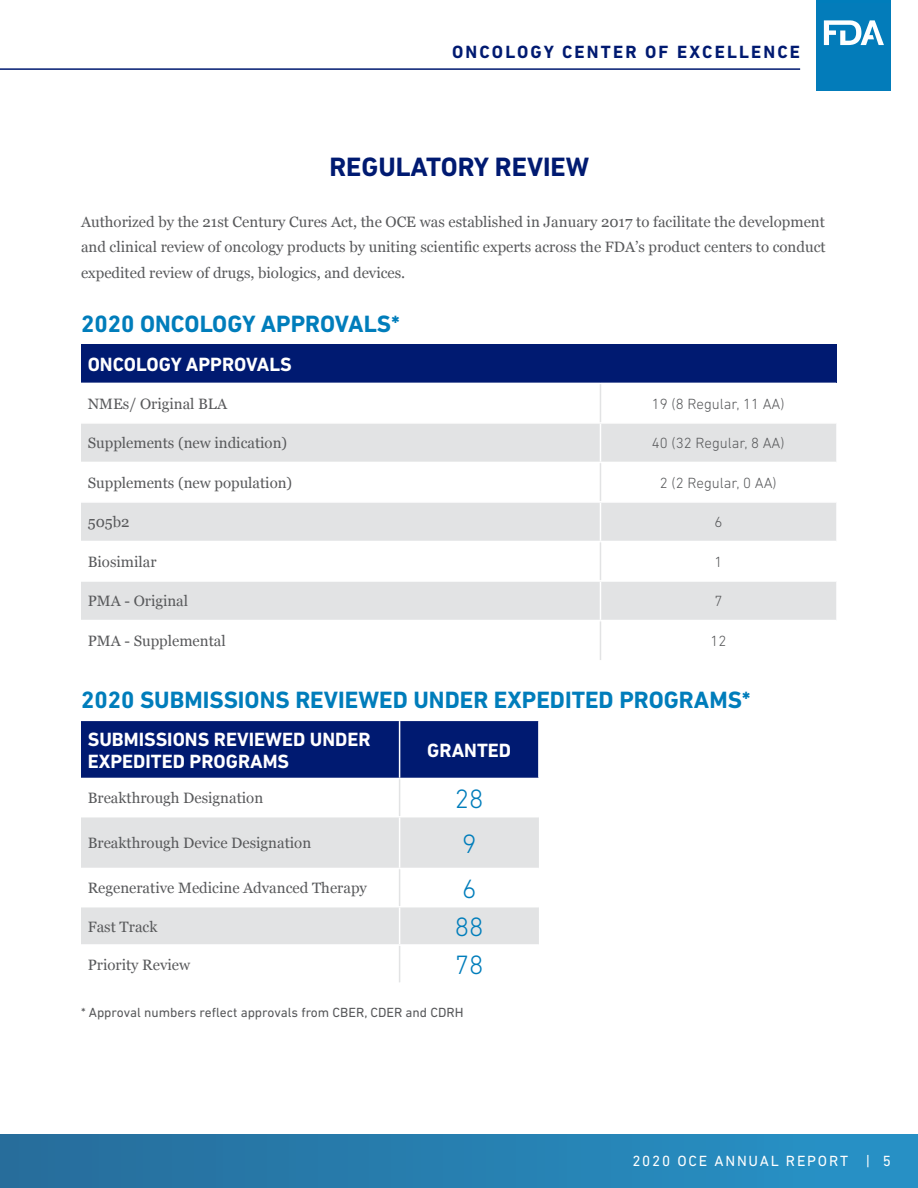
<style>
.page{position:relative;width:918px;height:1188px;background:#fff}
.page>*{position:absolute;margin:0;border:0;box-sizing:border-box;transform-origin:0 0}
.t1{font:700 27px "DIN Next LT Pro";color:#001a71}
.Body_Paragraph{font:300 27px "DIN Next LT Pro";color:#007dbb}
.t2{font:700 24px "DIN Next LT Pro";color:#007dbb}
.Body_Paragraph-2{font:700 19.5px/22.5px "DIN Next LT Pro";color:#fff}
.t3{font:700 18px "DIN Next LT Pro";letter-spacing:.12em;color:#001a71}
.Body_Paragraph-3{font:15px/25.5px "Georgia";color:#58595b;text-align:justify}
.Body_Paragraph-4{font:300 15px "DIN Next LT Pro";color:#58595b}
.t4{font:15px "DIN Next LT Pro";letter-spacing:.12em;color:#fff}
.t5{font:13.5px "DIN Next LT Pro";color:#58595b}
</style>
<div class="page">
<div style="left:816px;top:0;width:75px;height:91px;background:#007dbb"></div>
<svg style="left:824px;top:20px;width:60px;height:25px"></svg>
<hr style="left:0;top:68px;width:800px;height:2px;background:#001a71">
<div style="left:0;top:1134px;width:918px;height:54px;background:linear-gradient(to right,#276c9a,#2793c7)"></div>
<div style="left:81px;top:345px;width:755px;height:38px;background:#001a71"></div>
<svg style="left:81px;top:424px;width:755px;height:196px;fill:#e2e3e4"></svg>
<hr style="left:600px;top:424px;width:1px;height:38px;background:#fff">
<hr style="left:81px;top:462px;width:519px;height:1px;background:#fff">
<hr style="left:600px;top:462px;width:236px;height:1px;background:#fff">
<hr style="left:600px;top:384px;width:1px;height:38px;background:#e2e3e4">
<hr style="left:600px;top:463px;width:1px;height:38px;background:#e2e3e4">
<hr style="left:600px;top:542px;width:1px;height:38px;background:#e2e3e4">
<hr style="left:600px;top:621px;width:1px;height:39px;background:#e2e3e4">
<hr style="left:81px;top:501px;width:519px;height:2px;background:#fff">
<hr style="left:600px;top:501px;width:236px;height:2px;background:#fff">
<hr style="left:81px;top:541px;width:519px;height:1px;background:#fff">
<hr style="left:600px;top:541px;width:236px;height:1px;background:#fff">
<hr style="left:600px;top:503px;width:1px;height:38px;background:#fff">
<hr style="left:81px;top:580px;width:519px;height:2px;background:#fff">
<hr style="left:600px;top:580px;width:236px;height:2px;background:#fff">
<hr style="left:600px;top:582px;width:1px;height:38px;background:#fff">
<div style="left:81px;top:721px;width:457px;height:57px;background:#001a71"></div>
<svg style="left:81px;top:817px;width:458px;height:127px;fill:#e2e3e4"></svg>
<hr style="left:81px;top:906px;width:319px;height:1px;background:#fff">
<hr style="left:399px;top:721px;width:1px;height:57px;background:#fff">
<hr style="left:81px;top:868px;width:319px;height:1px;background:#fff">
<hr style="left:399px;top:779px;width:1px;height:37px;background:#e2e3e4">
<hr style="left:399px;top:869px;width:1px;height:37px;background:#e2e3e4">
<hr style="left:399px;top:946px;width:1px;height:36px;background:#e2e3e4">
<hr style="left:399px;top:817px;width:1px;height:51px;background:#fff">
<hr style="left:400px;top:868px;width:139px;height:1px;background:#fff">
<hr style="left:400px;top:906px;width:139px;height:1px;background:#fff">
<hr style="left:399px;top:907px;width:1px;height:37px;background:#fff">
<p class="t3" style="left:452px;top:41px;width:350px">ONCOLOGY CENTER OF EXCELLENCE</p>
<h1 class="t1" style="left:329px;top:151px;width:261px">REGULATORY REVIEW</h1>
<p class="Body_Paragraph-3" style="left:81px;top:208px;width:746px">Authorized by the 21st Century Cures Act, the OCE was established in January 2017 to facilitate the development and clinical review of oncology products by uniting scientific experts across the FDA’s product centers to conduct expedited review of drugs, biologics, and devices.</p>
<h2 class="t2" style="left:81px;top:310px;width:321px">2020 ONCOLOGY APPROVALS*</h2>
<p class="Body_Paragraph-2" style="left:88px;top:353px;width:206px">ONCOLOGY APPROVALS</p>
<p class="Body_Paragraph-3" style="left:88px;top:390px;width:141px">NMEs/ Original BLA</p>
<p class="Body_Paragraph-4" style="left:652px;top:395px;width:134px">19 (8 Regular, 11 AA)</p>
<p class="Body_Paragraph-3" style="left:88px;top:430px;width:201px">Supplements (new indication)</p>
<p class="Body_Paragraph-4" style="left:652px;top:435px;width:134px">40 (32 Regular, 8 AA)</p>
<p class="Body_Paragraph-3" style="left:88px;top:469px;width:206px">Supplements (new population)</p>
<p class="Body_Paragraph-4" style="left:660px;top:474px;width:118px">2 (2 Regular, 0 AA)</p>
<p class="Body_Paragraph-3" style="left:88px;top:509px;width:43px">505b2</p>
<p class="Body_Paragraph-4" style="left:714px;top:514px;width:9px">6</p>
<p class="Body_Paragraph-3" style="left:88px;top:548px;width:70px">Biosimilar</p>
<p class="Body_Paragraph-4" style="left:714px;top:553px;width:9px">1</p>
<p class="Body_Paragraph-3" style="left:88px;top:588px;width:102px">PMA - Original</p>
<p class="Body_Paragraph-4" style="left:714px;top:593px;width:9px">7</p>
<p class="Body_Paragraph-3" style="left:88px;top:627px;width:140px">PMA - Supplemental</p>
<p class="Body_Paragraph-4" style="left:710px;top:632px;width:17px">12</p>
<h2 class="t2" style="left:81px;top:686px;width:671px">2020 SUBMISSIONS REVIEWED UNDER EXPEDITED PROGRAMS*</h2>
<p class="Body_Paragraph-2" style="left:88px;top:728px;width:284px">SUBMISSIONS REVIEWED UNDER<br>EXPEDITED PROGRAMS</p>
<p class="Body_Paragraph-2" style="left:427px;top:739px;width:85px">GRANTED</p>
<p class="Body_Paragraph-3" style="left:88px;top:785px;width:177px">Breakthrough Designation</p>
<p class="Body_Paragraph" style="left:455px;top:783px;width:30px">28</p>
<p class="Body_Paragraph-3" style="left:88px;top:830px;width:225px">Breakthrough Device Designation</p>
<p class="Body_Paragraph" style="left:462px;top:828px;width:16px">9</p>
<p class="Body_Paragraph-3" style="left:88px;top:875px;width:281px">Regenerative Medicine Advanced Therapy</p>
<p class="Body_Paragraph" style="left:462px;top:873px;width:16px">6</p>
<p class="Body_Paragraph-3" style="left:88px;top:913px;width:71px">Fast Track</p>
<p class="Body_Paragraph" style="left:455px;top:911px;width:30px">88</p>
<p class="Body_Paragraph-3" style="left:88px;top:951px;width:104px">Priority Review</p>
<p class="Body_Paragraph" style="left:455px;top:950px;width:30px">78</p>
<p class="t5" style="left:81px;top:1005px;width:384px">* Approval numbers reflect approvals from CBER, CDER and CDRH</p>
<p class="t4" style="left:632px;top:1152px;width:260px">2020 OCE ANNUAL REPORT | 5</p>
</div>
